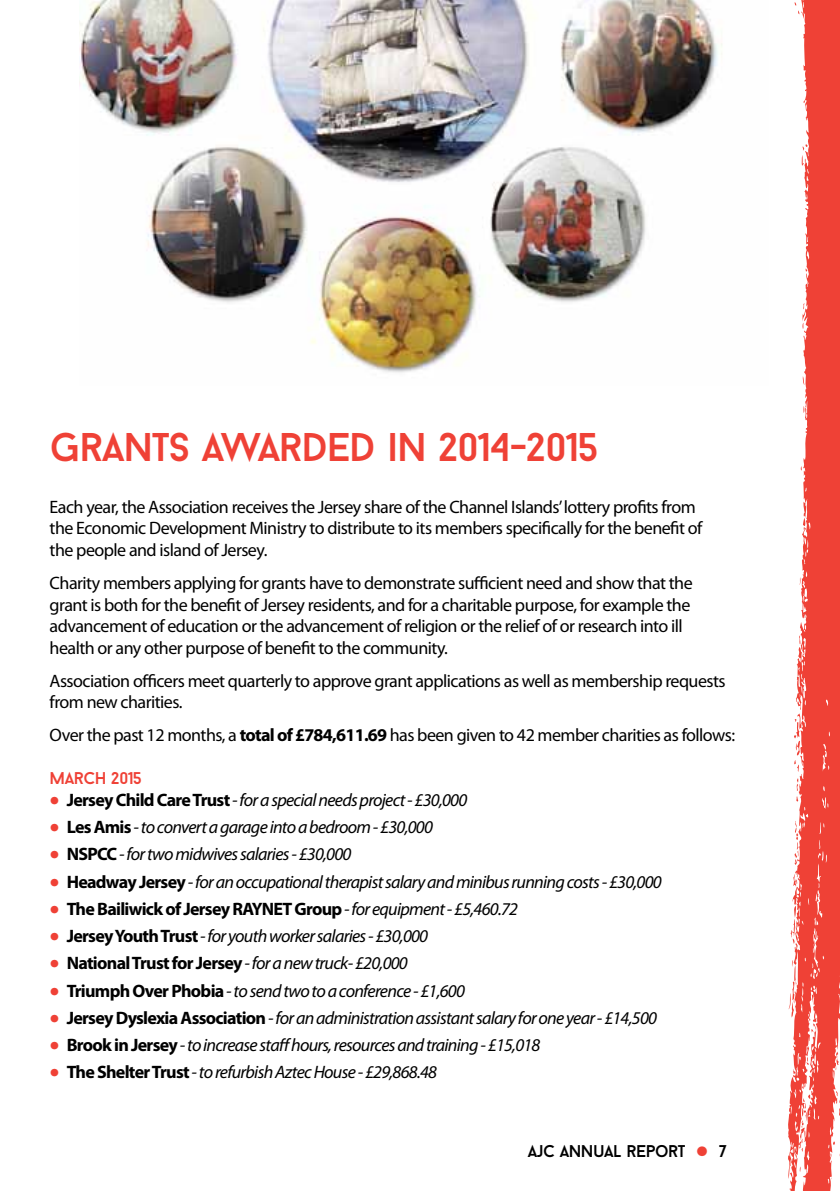
<style>
.page{position:relative;width:840px;height:1191px;background:#fff}
.page>*{position:absolute;margin:0;border:0;box-sizing:border-box;transform-origin:0 0}
.t1{font:45px "Baron Neue";color:#ef4136}
.t2{font:40px "Baron Neue";letter-spacing:-.03em;color:#ef4136}
.t3{font:18px/21.6px "Myriad Pro";letter-spacing:-.03em;color:#000}
.t4{font:italic 18px "Myriad Pro";letter-spacing:-.04em;color:#000}
.t5{font:700 18px "Myriad Pro";letter-spacing:-.04em;color:#000}
.t6{font:17px "Baron Neue";letter-spacing:-.03em;color:#000}
.t7{font:17px "Baron Neue";letter-spacing:-.03em;color:#ef4136}
.s1{font-weight:700}
.s2{font-style:normal;font-size:36px;color:#ef4136}
.s3{font-weight:700;font-style:normal}
.s4{font-weight:400;font-size:36px;color:#ef4136}
.s5{font-weight:400;font-style:italic}
</style>
<div class="page">
<img style="left:79px;top:0;width:643px;height:373px">
<svg style="left:788px;top:0;width:51px;height:1191px;fill:#ef4136"></svg>
<svg style="left:799px;top:1094px;width:10px;height:57px"></svg>
<svg style="left:792px;top:1069px;width:3px;height:5px"></svg>
<svg style="left:810px;top:1022px;width:4px;height:10px"></svg>
<svg style="left:788px;top:960px;width:8px;height:57px"></svg>
<svg style="left:790px;top:906px;width:5px;height:37px"></svg>
<svg style="left:793px;top:821px;width:5px;height:44px"></svg>
<svg style="left:795px;top:778px;width:3px;height:23px"></svg>
<svg style="left:793px;top:719px;width:6px;height:53px"></svg>
<svg style="left:798px;top:635px;width:2px;height:9px"></svg>
<svg style="left:802px;top:517px;width:3px;height:15px"></svg>
<svg style="left:802px;top:303px;width:2px;height:6px"></svg>
<h2 class="t2" style="left:50px;top:422px;width:549px">GRANTS AWARDED IN 2014-2015</h2>
<p class="t3" style="left:50px;top:496px;width:654px">Each year, the Association receives the Jersey share of the Channel Islands’ lottery profits from the Economic Development Ministry to distribute to its members specifically for the benefit of the people and island of Jersey.</p>
<p class="t3" style="left:50px;top:572px;width:644px">Charity members applying for grants have to demonstrate sufficient need and show that the grant is both for the benefit of Jersey residents, and for a charitable purpose, for example the advancement of education or the advancement of religion or the relief of or research into ill health or any other purpose of benefit to the community.</p>
<p class="t3" style="left:50px;top:670px;width:677px">Association officers meet quarterly to approve grant applications as well as membership requests from new charities.</p>
<p class="t3" style="left:50px;top:725px;width:686px">Over the past 12 months, a <span class="s1">total of £784,611.69</span> has been given to 42 member charities as follows:</p>
<p class="t7" style="left:50px;top:767px;width:94px">MARCH 2015</p>
<p class="t4" style="left:50px;top:790px;width:419px"><span class="s2">•</span> <span class="s3">Jersey Child Care Trust</span> - for a special needs project - £30,000</p>
<p class="t4" style="left:50px;top:817px;width:384px"><span class="s2">•</span> <span class="s3">Les Amis</span> - to convert a garage into a bedroom - £30,000</p>
<p class="t4" style="left:50px;top:844px;width:303px"><span class="s2">•</span> <span class="s3">NSPCC</span> - for two midwives salaries - £30,000</p>
<p class="t4" style="left:50px;top:871px;width:613px"><span class="s2">•</span> <span class="s3">Headway Jersey</span> - for an occupational therapist salary and minibus running costs - £30,000</p>
<p class="t5" style="left:50px;top:898px;width:469px"><span class="s4">•</span> The Bailiwick of Jersey RAYNET Group <span class="s5">- for equipment - £5,460.72</span></p>
<p class="t4" style="left:50px;top:926px;width:380px"><span class="s2">•</span> <span class="s3">Jersey Youth Trust</span> - for youth worker salaries - £30,000</p>
<p class="t5" style="left:50px;top:953px;width:359px"><span class="s4">•</span> National Trust for Jersey <span class="s5">- for a new truck- £20,000</span></p>
<p class="t4" style="left:50px;top:981px;width:416px"><span class="s2">•</span> <span class="s3">Triumph Over Phobia</span> - to send two to a conference - £1,600</p>
<p class="t4" style="left:50px;top:1008px;width:608px"><span class="s2">•</span> <span class="s3">Jersey Dyslexia Association</span> - for an administration assistant salary for one year - £14,500</p>
<p class="t4" style="left:50px;top:1035px;width:492px"><span class="s2">•</span> <span class="s3">Brook in Jersey</span> - to increase staff hours, resources and training - £15,018</p>
<p class="t4" style="left:50px;top:1062px;width:389px"><span class="s2">•</span> <span class="s3">The Shelter Trust</span> - to refurbish Aztec House - £29,868.48</p>
<p class="t6" style="left:527px;top:1140px;width:159px">AJC ANNUAL REPORT</p>
<h1 class="t1" style="left:695px;top:1122px;width:32px">• <sup>7</sup></h1>
</div>
